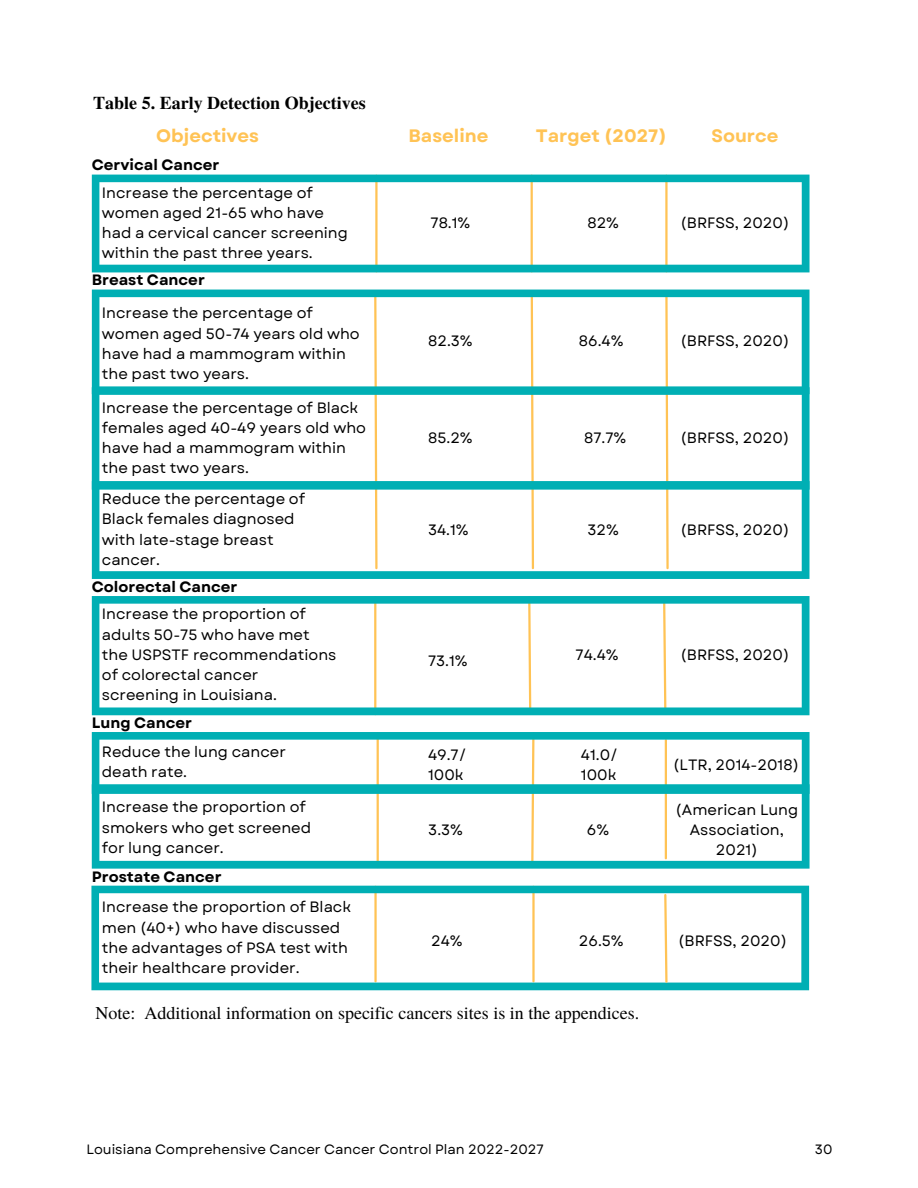
<style>
.page{position:relative;width:918px;height:1188px;background:#fff}
.page>*{position:absolute;margin:0;border:0;box-sizing:border-box;transform-origin:0 0}
.t1{font:18px "Te X Gyre Termes";color:#000}
.t2{font:700 18px "Garet";color:#ffc355}
.t3{font:700 18px "Te X Gyre Termes";color:#000}
.t4{font:15px/20.2px "Garet";color:#000}
.t5{font:700 15px "Garet";color:#000}
.t6{font:13.5px "Garet";color:#000}
</style>
<div class="page">
<svg style="left:92px;top:175px;width:718px;height:97px"></svg>
<svg style="left:92px;top:290px;width:717px;height:97px"></svg>
<svg style="left:92px;top:387px;width:718px;height:103px"></svg>
<svg style="left:92px;top:481px;width:717px;height:98px"></svg>
<svg style="left:92px;top:596px;width:718px;height:119px"></svg>
<svg style="left:92px;top:732px;width:718px;height:52px"></svg>
<svg style="left:92px;top:784px;width:718px;height:85px"></svg>
<svg style="left:91px;top:886px;width:718px;height:104px"></svg>
<svg style="left:663px;top:893px;width:6px;height:91px"></svg>
<p class="t3" style="left:93px;top:89px;width:274px">Table 5. Early Detection Objectives</p>
<p class="t2" style="left:156px;top:122px;width:104px">Objectives</p>
<p class="t2" style="left:409px;top:122px;width:81px">Baseline</p>
<p class="t2" style="left:536px;top:122px;width:132px">Target (2027)</p>
<p class="t2" style="left:711px;top:122px;width:69px">Source</p>
<p class="t5" style="left:92px;top:154px;width:129px">Cervical Cancer</p>
<p class="t4" style="left:102px;top:182px;width:248px">Increase the percentage of women aged 21-65 who have had a cervical cancer screening within the past three years.</p>
<p class="t5" style="left:92px;top:269px;width:115px">Breast Cancer</p>
<p class="t4" style="left:102px;top:303px;width:259px">Increase the percentage of women aged 50-74 years old who have had a mammogram within the past two years.</p>
<p class="t4" style="left:102px;top:397px;width:266px">Increase the percentage of Black females aged 40-49 years old who have had a mammogram within the past two years.</p>
<p class="t4" style="left:102px;top:489px;width:205px">Reduce the percentage of<br>Black females diagnosed with late-stage breast cancer.</p>
<p class="t5" style="left:92px;top:576px;width:147px">Colorectal Cancer</p>
<p class="t4" style="left:102px;top:604px;width:236px">Increase the proportion of adults 50-75 who have met the USPSTF recommendations of colorectal cancer screening in Louisiana.</p>
<p class="t5" style="left:92px;top:712px;width:102px">Lung Cancer</p>
<p class="t4" style="left:102px;top:742px;width:186px">Reduce the lung cancer death rate.</p>
<p class="t4" style="left:102px;top:797px;width:211px">Increase the proportion of smokers who get screened for lung cancer.</p>
<p class="t5" style="left:92px;top:865px;width:131px">Prostate Cancer</p>
<p class="t4" style="left:102px;top:897px;width:251px">Increase the proportion of Black men (40+) who have discussed the advantages of PSA test with their healthcare provider.</p>
<p class="t4" style="left:431px;top:213px;width:41px">78.1%</p>
<p class="t4" style="left:587px;top:213px;width:33px">82%</p>
<p class="t4" style="left:681px;top:213px;width:110px">(BRFSS, 2020)</p>
<p class="t4" style="left:428px;top:331px;width:46px">82.3%</p>
<p class="t4" style="left:579px;top:331px;width:46px">86.4%</p>
<p class="t4" style="left:681px;top:331px;width:110px">(BRFSS, 2020)</p>
<p class="t4" style="left:428px;top:428px;width:46px">85.2%</p>
<p class="t4" style="left:584px;top:428px;width:44px">87.7%</p>
<p class="t4" style="left:681px;top:428px;width:110px">(BRFSS, 2020)</p>
<p class="t4" style="left:428px;top:519px;width:42px">34.1%</p>
<p class="t4" style="left:588px;top:519px;width:33px">32%</p>
<p class="t4" style="left:681px;top:519px;width:110px">(BRFSS, 2020)</p>
<p class="t4" style="left:428px;top:651px;width:41px">73.1%</p>
<p class="t4" style="left:576px;top:645px;width:45px">74.4%</p>
<p class="t4" style="left:681px;top:645px;width:110px">(BRFSS, 2020)</p>
<p class="t4" style="left:428px;top:745px;width:40px">49.7/<br>100k</p>
<p class="t4" style="left:581px;top:745px;width:39px">41.0/<br>100k</p>
<p class="t4" style="left:673px;top:755px;width:127px">(LTR, 2014-2018)</p>
<p class="t4" style="left:428px;top:820px;width:36px">3.3%</p>
<p class="t4" style="left:587px;top:820px;width:24px">6%</p>
<p class="t4" style="left:676px;top:799px;width:124px;text-align:center">(American Lung<br>Association,<br>2021)</p>
<p class="t4" style="left:431px;top:931px;width:33px">24%</p>
<p class="t4" style="left:579px;top:931px;width:46px">26.5%</p>
<p class="t4" style="left:678px;top:931px;width:110px">(BRFSS, 2020)</p>
<p class="t1" style="left:96px;top:1000px;width:545px">Note: Additional information on specific cancers sites is in the appendices.</p>
<p class="t6" style="left:86px;top:1140px;width:459px">Louisiana Comprehensive Cancer Cancer Control Plan 2022-2027</p>
<p class="t6" style="left:815px;top:1140px;width:19px">30</p>
</div>
